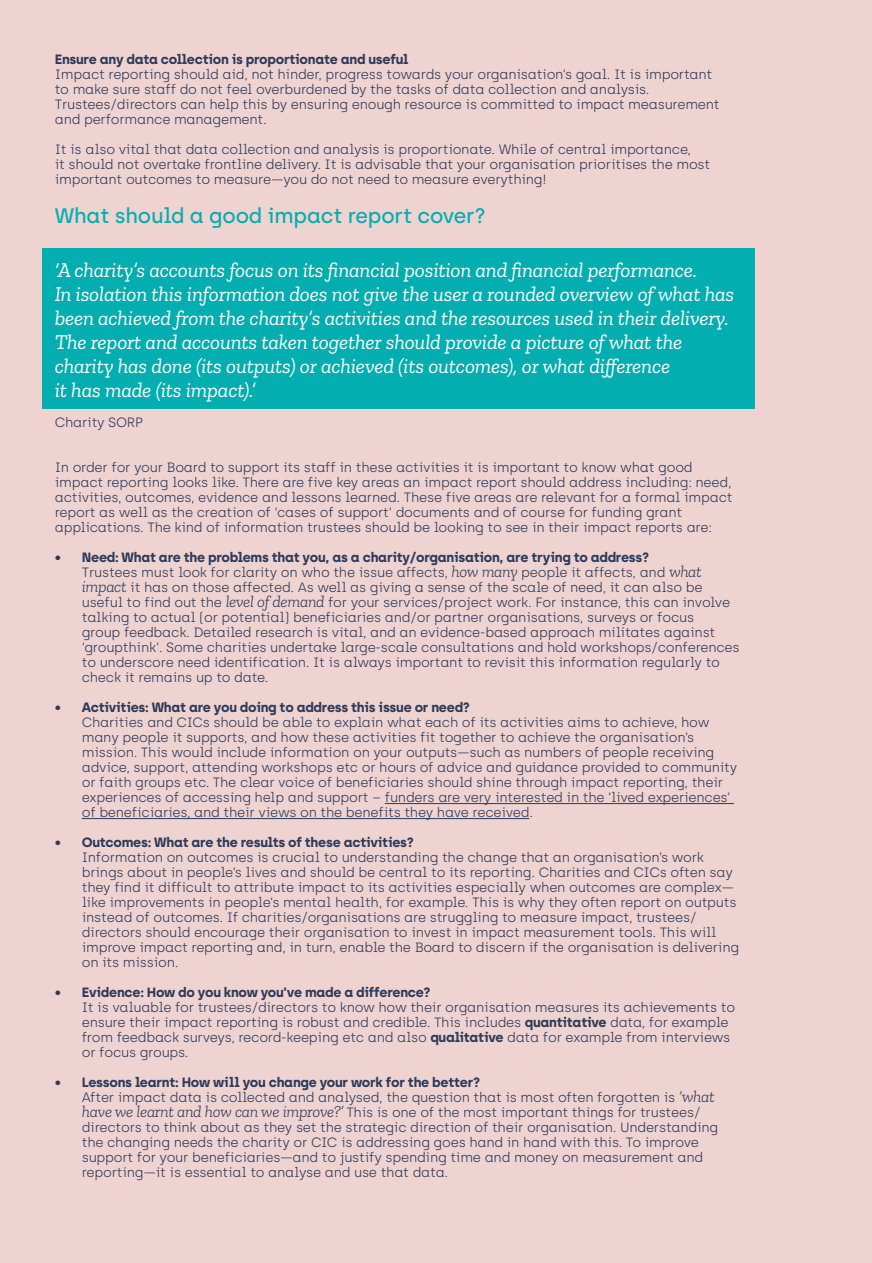
<style>
.page{position:relative;width:872px;height:1263px;background:#efd3d0}
.page>*{position:absolute;margin:0;border:0;box-sizing:border-box;transform-origin:0 0}
.t1{font:italic 21px/24px "Zilla Slab";letter-spacing:-.01em;color:#fff}
.t2{font:500 21px "Archia";letter-spacing:-.01em;color:#02aeb0}
.t3{font:300 13.5px/15px "Archia";letter-spacing:-.02em;color:#2d3b5b}
.t4{font:700 13.5px "Archia";letter-spacing:-.02em;color:#2d3b5b}
.s1{font-weight:700}
.s2{font-family:"Zilla Slab";font-style:italic;font-size:16.5px}
</style>
<div class="page">
<div style="left:43px;top:249px;width:712px;height:160px;background:#02aeb0"></div>
<hr style="left:385px;top:803px;width:349px;height:1px;background:#2d3b5b">
<hr style="left:82px;top:818px;width:447px;height:1px;background:#2d3b5b">
<p class="t4" style="left:55px;top:51px;width:355px">Ensure any data collection is proportionate and useful</p>
<p class="t3" style="left:55px;top:67px;width:666px">Impact reporting should aid, not hinder, progress towards your organisation’s goal. It is important to make sure staff do not feel overburdened by the tasks of data collection and analysis.<br>Trustees/directors can help this by ensuring enough resource is committed to impact measurement and performance management.</p>
<p class="t3" style="left:55px;top:142px;width:657px">It is also vital that data collection and analysis is proportionate. While of central importance,<br>it should not overtake frontline delivery. It is advisable that your organisation prioritises the most important outcomes to measure—you do not need to measure everything!</p>
<p class="t2" style="left:55px;top:203px;width:432px">What should a good impact report cover?</p>
<p class="t1" style="left:55px;top:258px;width:681px">‘A charity’s accounts focus on its financial position and financial performance.<br>In isolation this information does not give the user a rounded overview of what has been achieved from the charity’s activities and the resources used in their delivery.<br>The report and accounts taken together should provide a picture of what the charity has done (its outputs) or achieved (its outcomes), or what difference<br>it has made (its impact).’</p>
<p class="t3" style="left:55px;top:415px;width:90px">Charity SORP</p>
<p class="t3" style="left:55px;top:460px;width:679px">In order for your Board to support its staff in these activities it is important to know what good impact reporting looks like. There are five key areas an impact report should address including: need, activities, outcomes, evidence and lessons learned. These five areas are relevant for a formal impact report as well as the creation of ‘cases of support’ documents and of course for funding grant applications. The kind of information trustees should be looking to see in their impact reports are:</p>
<p class="t3" style="left:82px;top:550px;width:659px;text-indent:-27px"><span class="s1">• Need: What are the problems that you, as a charity/organisation, are trying to address?<br></span>Trustees must look for clarity on who the issue affects, <span class="s2">how many</span> people it affects, and <span class="s2">what impact</span> it has on those affected. As well as giving a sense of the scale of need, it can also be useful to find out the <span class="s2">level of demand</span> for your services/project work. For instance, this can involve talking to actual (or potential) beneficiaries and/or partner organisations, surveys or focus<br>group feedback. Detailed research is vital, and an evidence-based approach militates against ‘groupthink’. Some charities undertake large-scale consultations and hold workshops/conferences to underscore need identification. It is always important to revisit this information regularly to check it remains up to date.</p>
<p class="t3" style="left:82px;top:700px;width:657px;text-indent:-27px"><span class="s1">• Activities: What are you doing to address this issue or need?<br></span>Charities and CICs should be able to explain what each of its activities aims to achieve, how many people it supports, and how these activities fit together to achieve the organisation’s mission. This would include information on your outputs—such as numbers of people receiving advice, support, attending workshops etc or hours of advice and guidance provided to community or faith groups etc. The clear voice of beneficiaries should shine through impact reporting, their experiences of accessing help and support – funders are very interested in the ‘lived experiences’ of beneficiaries, and their views on the benefits they have received.</p>
<p class="t3" style="left:82px;top:835px;width:659px;text-indent:-27px"><span class="s1">• Outcomes: What are the results of these activities?<br></span>Information on outcomes is crucial to understanding the change that an organisation’s work brings about in people’s lives and should be central to its reporting. Charities and CICs often say they find it difficult to attribute impact to its activities especially when outcomes are complex— like improvements in people’s mental health, for example. This is why they often report on outputs instead of outcomes. If charities/organisations are struggling to measure impact, trustees/ directors should encourage their organisation to invest in impact measurement tools. This will improve impact reporting and, in turn, enable the Board to discern if the organisation is delivering on its mission.</p>
<p class="t3" style="left:82px;top:985px;width:655px;text-indent:-27px"><span class="s1">• Evidence: How do you know you’ve made a difference?<br></span>It is valuable for trustees/directors to know how their organisation measures its achievements to ensure their impact reporting is robust and credible. This includes <span class="s1">quantitative</span> data, for example from feedback surveys, record-keeping etc and also <span class="s1">qualitative</span> data for example from interviews or focus groups.</p>
<p class="t3" style="left:82px;top:1075px;width:638px;text-indent:-27px"><span class="s1">• Lessons learnt: How will you change your work for the better?<br></span>After impact data is collected and analysed, the question that is most often forgotten is <span class="s2">‘what have we learnt and how can we improve?’</span> This is one of the most important things for trustees/ directors to think about as they set the strategic direction of their organisation. Understanding the changing needs the charity or CIC is addressing goes hand in hand with this. To improve support for your beneficiaries—and to justify spending time and money on measurement and reporting—it is essential to analyse and use that data.</p>
</div>
